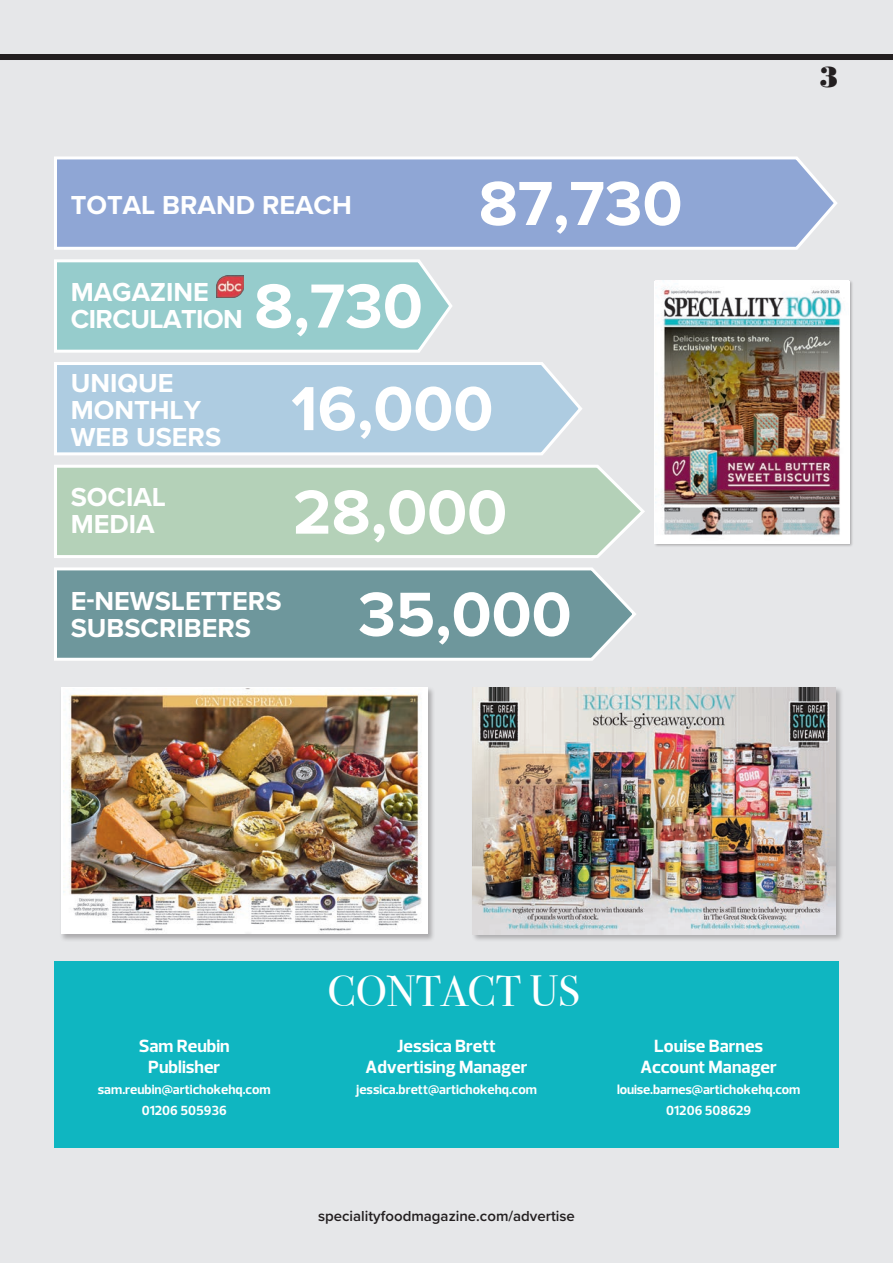
<style>
.page{position:relative;width:893px;height:1263px;background:#e6e7e9}
.page>*{position:absolute;margin:0;border:0;box-sizing:border-box;transform-origin:0 0}
.t1{font:700 64.5px "Proxima Nova";color:#fff}
.t2{font:43.5px "Bodoni Svty Two OSITCTT";color:#fff}
.t3{font:700 expanded 30px "Bodoni URW";color:#231f20}
.t4{font:700 27px/27px "Proxima Nova";color:#fff}
.t5{font:700 27px "Proxima Nova";letter-spacing:-.02em;color:#fff}
.t6{font:700 18px/21px "Prelo";color:#fff;text-align:center}
.t7{font:600 15px "Proxima Nova";color:#231f20}
.t8{font:700 13.5px/21px "Prelo";color:#fff;text-align:center}
</style>
<div class="page">
<div style="left:54px;top:961px;width:785px;height:187px;background:#0fb6c1"></div>
<div style="left:0;top:54px;width:893px;height:6px;background:#231f20"></div>
<div style="left:654px;top:280px;width:199px;height:267px;background:#231f20;opacity:.3"></div>
<img style="left:655px;top:281px;width:194px;height:262px">
<div style="left:471px;top:686px;width:372px;height:256px;background:#231f20;opacity:.3"></div>
<img style="left:473px;top:688px;width:363px;height:246px">
<div style="left:59px;top:686px;width:376px;height:256px;background:#231f20;opacity:.3"></div>
<img style="left:64px;top:688px;width:361px;height:246px">
<svg style="left:54px;top:259px;width:398px;height:94px;background:#a1d1d1"></svg>
<svg style="left:54px;top:156px;width:783px;height:94px;background:#99aed8"></svg>
<svg style="left:54px;top:362px;width:528px;height:93px;background:#b6d1e3"></svg>
<svg style="left:54px;top:465px;width:591px;height:93px;background:#bbd4be"></svg>
<svg style="left:54px;top:567px;width:582px;height:94px;background:#7da1a6"></svg>
<img style="left:216px;top:276px;width:27px;height:22px">
<p class="t4" style="left:71px;top:191px;width:283px">TOTAL BRAND REACH</p>
<p class="t4" style="left:71px;top:278px;width:140px">MAGAZINE</p>
<p class="t5" style="left:71px;top:299px;width:174px">CIRCULATION</p>
<p class="t1" style="left:254px;top:258px;width:170px">8,730</p>
<p class="t1" style="left:479px;top:155px;width:205px">87,730</p>
<p class="t4" style="left:71px;top:368px;width:132px">UNIQUE<br>MONTHLY</p>
<p class="t4" style="left:71px;top:422px;width:152px">WEB USERS</p>
<p class="t4" style="left:71px;top:483px;width:97px">SOCIAL</p>
<p class="t4" style="left:71px;top:510px;width:86px">MEDIA</p>
<p class="t1" style="left:291px;top:360px;width:204px">16,000</p>
<p class="t1" style="left:293px;top:464px;width:216px">28,000</p>
<p class="t4" style="left:71px;top:587px;width:212px">E-NEWSLETTERS</p>
<p class="t4" style="left:71px;top:614px;width:182px">SUBSCRIBERS</p>
<p class="t1" style="left:358px;top:566px;width:215px">35,000</p>
<p class="t3" style="left:819px;top:60px;width:22px">3</p>
<p class="t6" style="left:139px;top:1035px;width:93px">Sam Reubin<br>Publisher</p>
<p class="t8" style="left:98px;top:1079px;width:174px">sam.reubin@artichokehq.com<br>01206 505936</p>
<p class="t2" style="left:327px;top:965px;width:254px">CONTACT US</p>
<p class="t6" style="left:366px;top:1035px;width:163px">Jessica Brett<br>Advertising Manager</p>
<p class="t8" style="left:356px;top:1079px;width:183px">jessica.brett@artichokehq.com</p>
<p class="t7" style="left:318px;top:1205px;width:258px">specialityfoodmagazine.com/advertise</p>
<p class="t6" style="left:654px;top:1035px;width:110px">Louise Barnes</p>
<p class="t6" style="left:641px;top:1056px;width:138px">Account Manager</p>
<p class="t8" style="left:617px;top:1079px;width:185px">louise.barnes@artichokehq.com<br>01206 508629</p>
</div>
